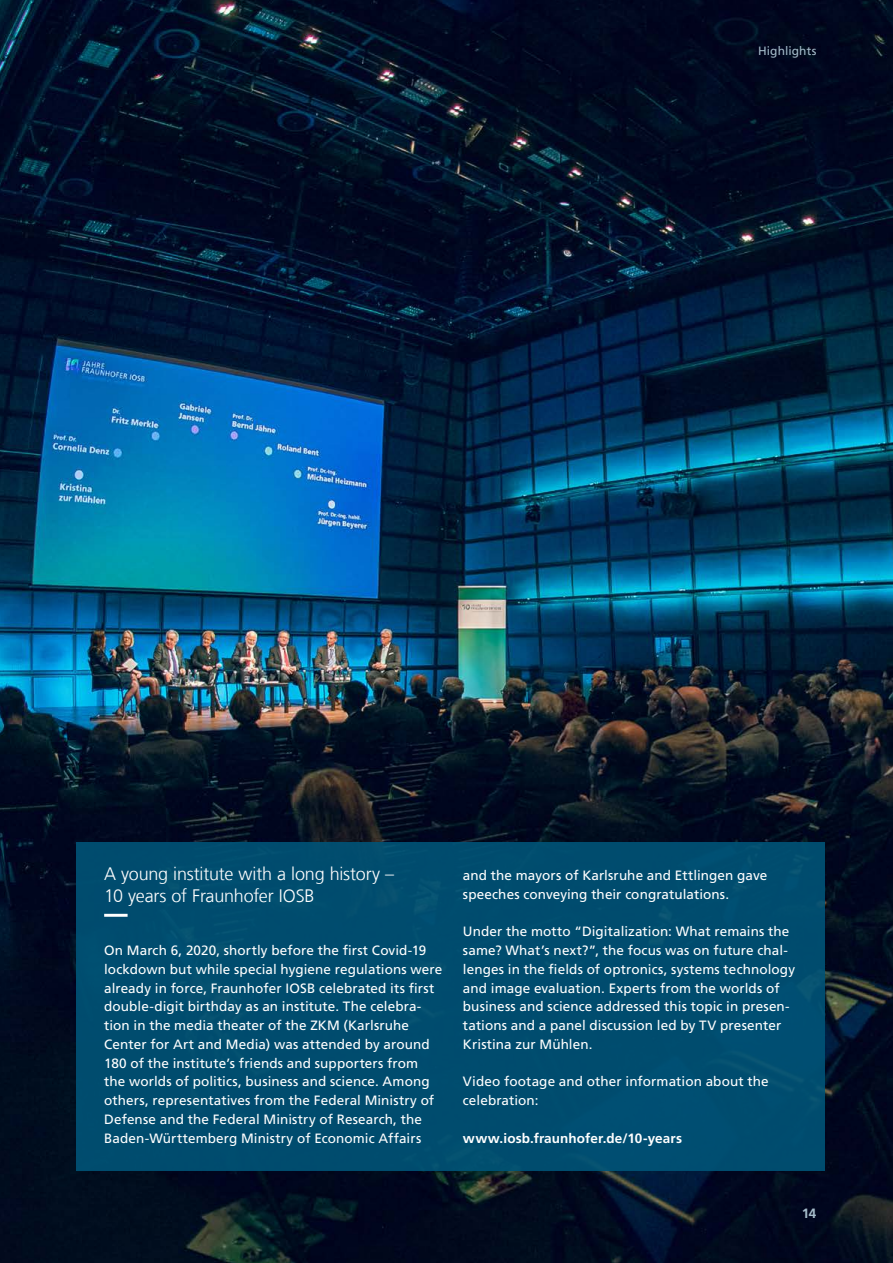
<style>
.page{position:relative;width:893px;height:1263px;background:#fff}
.page>*{position:absolute;margin:0;border:0;box-sizing:border-box;transform-origin:0 0}
.t1{font:300 18px/21.6px "Frutiger LT Com";letter-spacing:-.01em;color:#fff}
.t2{font:13.5px/18.8px "Frutiger LT Com";letter-spacing:.005em;color:#fff}
.t3{font:700 13.5px "Frutiger LT Com";letter-spacing:.005em;color:#fff}
.t4{font:700 13.5px "Frutiger LT Com";color:#a5bcca}
.t5{font:12px "Frutiger LT Com";letter-spacing:.01em;color:#a5bcca}
</style>
<div class="page">
<img style="left:0;top:0;width:893px;height:1263px">
<div style="left:77px;top:843px;width:748px;height:328px;background:#004c6e"></div>
<svg style="left:104px;top:914px;width:24px;height:3px"></svg>
<p class="t5" style="left:758px;top:44px;width:60px">Highlights</p>
<h1 class="t1" style="left:104px;top:863px;width:292px">A young institute with a long history –<br>10 years of Fraunhofer IOSB</h1>
<p class="t2" style="left:104px;top:941px;width:340px">On March 6, 2020, shortly before the first Covid-19 lockdown but while special hygiene regulations were already in force, Fraunhofer IOSB celebrated its first double-digit birthday as an institute. The celebra&shy;tion in the media theater of the ZKM (Karlsruhe Center for Art and Media) was attended by around 180 of the institute’s friends and supporters from the worlds of politics, business and science. Among others, representatives from the Federal Ministry of Defense and the Federal Ministry of Research, the Baden-Württemberg Ministry of Economic Affairs</p>
<p class="t2" style="left:463px;top:866px;width:306px">and the mayors of Karlsruhe and Ettlingen gave speeches conveying their congratulations.</p>
<p class="t2" style="left:463px;top:922px;width:334px">Under the motto “Digitalization: What remains the same? What’s next?”, the focus was on future chal&shy;lenges in the fields of optronics, systems technology and image evaluation. Experts from the worlds of business and science addressed this topic in presen&shy;tations and a panel discussion led by TV presenter Kristina zur Mühlen.</p>
<p class="t2" style="left:463px;top:1072px;width:307px">Video footage and other information about the celebration:</p>
<p class="t3" style="left:463px;top:1130px;width:221px">www.iosb.fraunhofer.de/10-years</p>
<p class="t4" style="left:802px;top:1205px;width:16px">14</p>
</div>
